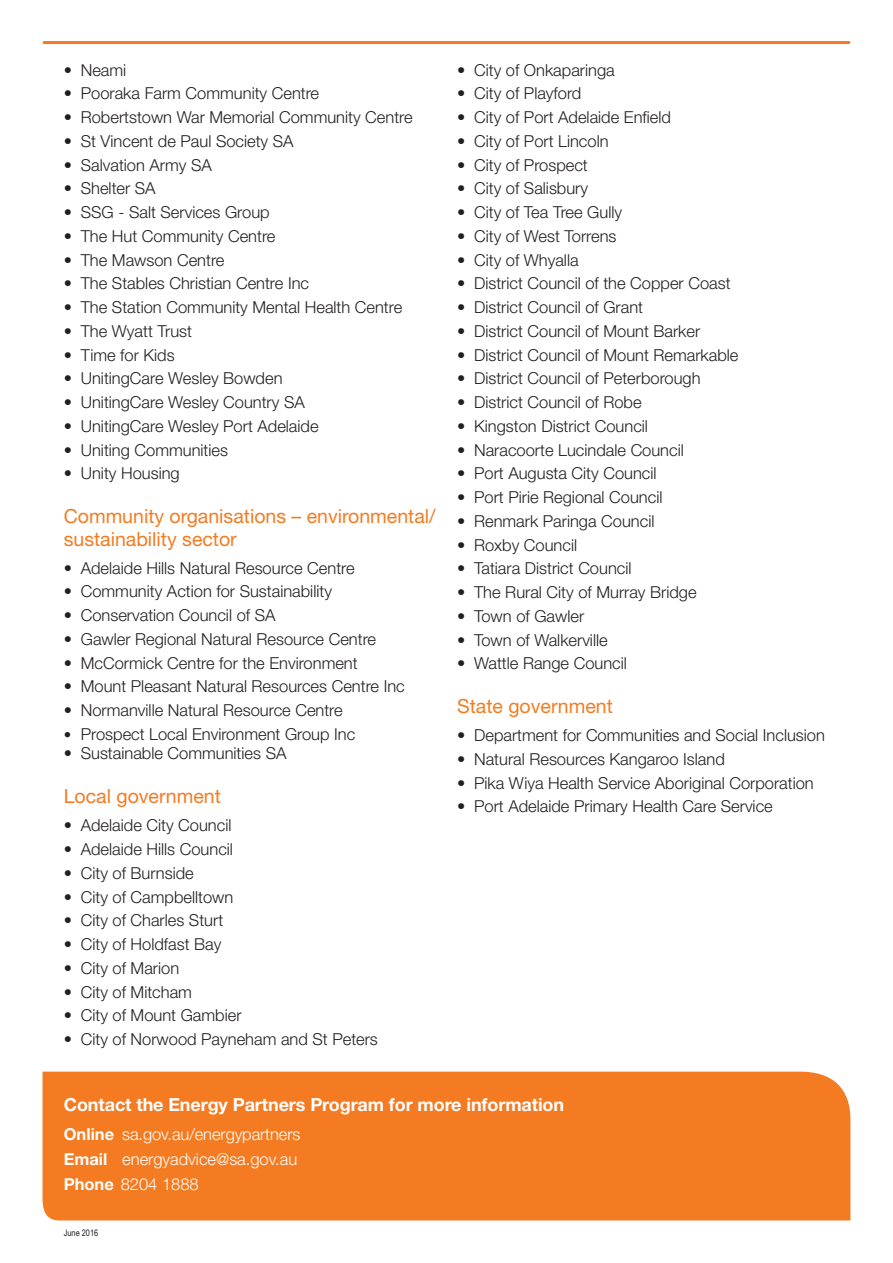
<style>
.page{position:relative;width:893px;height:1263px;background:#fff}
.page>*{position:absolute;margin:0;border:0;box-sizing:border-box;transform-origin:0 0}
.FS_-_Subheading_2{font:19.5px/22.5px "Helvetica Neue LT Std";color:#f47b21}
.Subhead_Text{font:700 18px "Helvetica Neue LT Std";letter-spacing:-.005em;color:#fff}
.t1{font:300 16.5px "Helvetica Neue LT Std";color:#231f20}
.Subhead_Text-2{font:300 16.5px "Helvetica Neue LT Std";letter-spacing:-.005em;color:#fff}
.bodytext{font:300 16.5px "Helvetica Neue LT Std";color:#fff}
.t2{font:9px "Arial Narrow";color:#231f20}
.s1{font-size:15px}
.s2{font-weight:700}
</style>
<div class="page">
<hr style="left:44px;top:41px;width:805px;height:3px;background:#f47b21">
<div style="left:43px;top:1071px;width:807px;height:149px;background:#f47b21"></div>
<p class="t1" style="left:64px;top:60px;width:64px">• Neami</p>
<p class="t1" style="left:64px;top:83px;width:257px">• Pooraka Farm Community Centre</p>
<p class="t1" style="left:64px;top:107px;width:350px">• Robertstown War Memorial Community Centre</p>
<p class="t1" style="left:64px;top:131px;width:231px">• St Vincent de Paul Society SA</p>
<p class="t1" style="left:64px;top:155px;width:150px">• Salvation Army SA</p>
<p class="t1" style="left:64px;top:178px;width:93px">• Shelter SA</p>
<p class="t1" style="left:64px;top:202px;width:207px">• SSG - Salt Services Group</p>
<p class="t1" style="left:64px;top:226px;width:213px">• The Hut Community Centre</p>
<p class="t1" style="left:64px;top:250px;width:162px">• The Mawson Centre</p>
<p class="t1" style="left:64px;top:273px;width:247px">• The Stables Christian Centre Inc</p>
<p class="t1" style="left:64px;top:297px;width:340px">• The Station Community Mental Health Centre</p>
<p class="t1" style="left:64px;top:321px;width:130px">• The Wyatt Trust</p>
<p class="t1" style="left:64px;top:345px;width:112px">• Time for Kids</p>
<p class="t1" style="left:64px;top:368px;width:220px">• UnitingCare Wesley Bowden</p>
<p class="t1" style="left:64px;top:392px;width:243px">• UnitingCare Wesley Country SA</p>
<p class="t1" style="left:64px;top:416px;width:256px">• UnitingCare Wesley Port Adelaide</p>
<p class="t1" style="left:64px;top:440px;width:166px">• Uniting Communities</p>
<p class="t1" style="left:64px;top:463px;width:118px">• Unity Housing</p>
<p class="FS_-_Subheading_2" style="left:64px;top:505px;width:373px">Community organisations – environmental/ sustainability sector</p>
<p class="t1" style="left:64px;top:558px;width:292px">• Adelaide Hills Natural Resource Centre</p>
<p class="t1" style="left:64px;top:581px;width:270px">• Community Action for Sustainability</p>
<p class="t1" style="left:64px;top:605px;width:213px">• Conservation Council of SA</p>
<p class="t1" style="left:64px;top:629px;width:314px">• Gawler Regional Natural Resource Centre</p>
<p class="t1" style="left:64px;top:653px;width:295px">• McCormick Centre for the Environment</p>
<p class="t1" style="left:64px;top:676px;width:342px">• Mount Pleasant Natural Resources Centre Inc</p>
<p class="t1" style="left:64px;top:700px;width:280px">• Normanville Natural Resource Centre</p>
<p class="t1" style="left:64px;top:724px;width:293px"><span class="s1">•</span> Prospect Local Environment Group Inc</p>
<p class="t1" style="left:64px;top:743px;width:224px">• Sustainable Communities SA</p>
<p class="FS_-_Subheading_2" style="left:64px;top:785px;width:159px">Local government</p>
<p class="t1" style="left:64px;top:815px;width:169px">• Adelaide City Council</p>
<p class="t1" style="left:64px;top:839px;width:171px">• Adelaide Hills Council</p>
<p class="t1" style="left:64px;top:863px;width:132px">• City of Burnside</p>
<p class="t1" style="left:64px;top:886px;width:171px">• City of Campbelltown</p>
<p class="t1" style="left:64px;top:910px;width:161px">• City of Charles Sturt</p>
<p class="t1" style="left:64px;top:934px;width:159px">• City of Holdfast Bay</p>
<p class="t1" style="left:64px;top:958px;width:117px">• City of Marion</p>
<p class="t1" style="left:64px;top:981px;width:130px">• City of Mitcham</p>
<p class="t1" style="left:64px;top:1005px;width:179px">• City of Mount Gambier</p>
<p class="t1" style="left:64px;top:1029px;width:316px">• City of Norwood Payneham and St Peters</p>
<p class="t1" style="left:457px;top:60px;width:159px">• City of Onkaparinga</p>
<p class="t1" style="left:457px;top:83px;width:126px">• City of Playford</p>
<p class="t1" style="left:457px;top:107px;width:215px">• City of Port Adelaide Enfield</p>
<p class="t1" style="left:457px;top:131px;width:153px">• City of Port Lincoln</p>
<p class="t1" style="left:457px;top:155px;width:132px">• City of Prospect</p>
<p class="t1" style="left:457px;top:178px;width:132px">• City of Salisbury</p>
<p class="t1" style="left:457px;top:202px;width:166px">• City of Tea Tree Gully</p>
<p class="t1" style="left:457px;top:226px;width:161px">• City of West Torrens</p>
<p class="t1" style="left:457px;top:250px;width:123px">• City of Whyalla</p>
<p class="t1" style="left:457px;top:273px;width:275px">• District Council of the Copper Coast</p>
<p class="t1" style="left:457px;top:297px;width:188px">• District Council of Grant</p>
<p class="t1" style="left:457px;top:321px;width:245px">• District Council of Mount Barker</p>
<p class="t1" style="left:457px;top:345px;width:283px">• District Council of Mount Remarkable</p>
<p class="t1" style="left:457px;top:368px;width:245px">• District Council of Peterborough</p>
<p class="t1" style="left:457px;top:392px;width:186px">• District Council of Robe</p>
<p class="t1" style="left:457px;top:416px;width:192px">• Kingston District Council</p>
<p class="t1" style="left:457px;top:440px;width:228px">• Naracoorte Lucindale Council</p>
<p class="t1" style="left:457px;top:463px;width:201px">• Port Augusta City Council</p>
<p class="t1" style="left:457px;top:487px;width:207px">• Port Pirie Regional Council</p>
<p class="t1" style="left:457px;top:511px;width:199px">• Renmark Paringa Council</p>
<p class="t1" style="left:457px;top:535px;width:122px">• Roxby Council</p>
<p class="t1" style="left:457px;top:558px;width:176px">• Tatiara District Council</p>
<p class="t1" style="left:457px;top:582px;width:241px">• The Rural City of Murray Bridge</p>
<p class="t1" style="left:457px;top:606px;width:129px">• Town of Gawler</p>
<p class="t1" style="left:457px;top:630px;width:152px">• Town of Walkerville</p>
<p class="t1" style="left:457px;top:653px;width:171px">• Wattle Range Council</p>
<p class="FS_-_Subheading_2" style="left:457px;top:695px;width:157px">State government</p>
<p class="t1" style="left:457px;top:725px;width:369px">• Department for Communities and Social Inclusion</p>
<p class="t1" style="left:457px;top:749px;width:269px">• Natural Resources Kangaroo Island</p>
<p class="t1" style="left:457px;top:773px;width:358px">• Pika Wiya Health Service Aboriginal Corporation</p>
<p class="t1" style="left:457px;top:796px;width:317px">• Port Adelaide Primary Health Care Service</p>
<p class="Subhead_Text" style="left:64px;top:1093px;width:502px">Contact the Energy Partners Program for more information</p>
<p class="Subhead_Text-2" style="left:64px;top:1124px;width:238px"><span class="s2">Online</span> sa.gov.au/energypartners</p>
<p class="Subhead_Text-2" style="left:64px;top:1149px;width:235px"><span class="s2">Email</span> energyadvice@sa.gov.au</p>
<p class="bodytext" style="left:64px;top:1173px;width:136px"><span class="s2">Phone</span> 8204 1888</p>
<p class="t2" style="left:64px;top:1226px;width:36px">June 2016</p>
</div>
